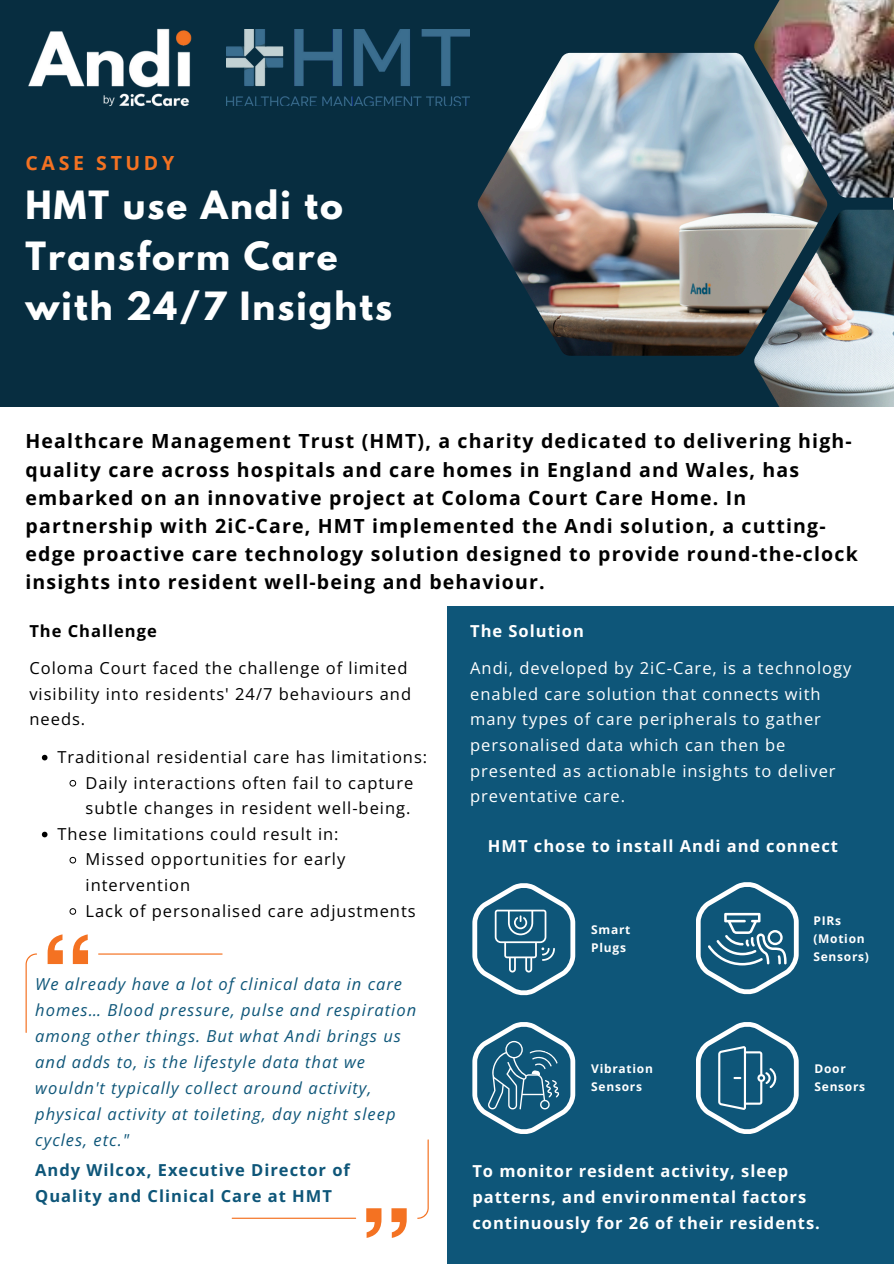
<style>
.page{position:relative;width:894px;height:1264px;background:#fff}
.page>*{position:absolute;margin:0;border:0;box-sizing:border-box;transform-origin:0 0}
.t1{font:700 34.5px/50.7px "League Spartan";letter-spacing:.06em;color:#fff}
.t2{font:700 19.5px/28.2px "Open Sans";letter-spacing:.06em;color:#000}
.t3{font:700 19.5px "Open Sans";letter-spacing:.185em;color:#f47222}
.t4{font:16.5px/25.7px "Open Sans";letter-spacing:.06em;color:#000}
.t5{font:italic 16.5px/26px "Open Sans";letter-spacing:.06em;color:#0e5679}
.t6{font:16.5px/25.7px "Open Sans";letter-spacing:.06em;color:#fff}
.t7{font:700 16.5px/25.8px "Open Sans";letter-spacing:.06em;color:#fff}
.t8{font:700 16.5px/26px "Open Sans";letter-spacing:.06em;color:#0e5679}
.t9{font:700 16.5px "Open Sans";letter-spacing:.06em;color:#000}
.t10{font:700 12px/18px "Open Sans";letter-spacing:.06em;color:#fff}
</style>
<div class="page">
<div style="left:0;top:0;width:892px;height:407px;background:#072d40"></div>
<img style="left:754px;top:0;width:139px;height:197px">
<img style="left:477px;top:53px;width:350px;height:303px">
<img style="left:753px;top:210px;width:140px;height:197px">
<img style="left:227px;top:29px;width:242px;height:77px">
<img style="left:28px;top:28px;width:199px;height:79px">
<svg style="left:893px;top:606px;width:1px;height:657px"></svg>
<div style="left:446px;top:606px;width:447px;height:657px;background:#0e5679"></div>
<svg style="left:472px;top:883px;width:103px;height:112px"></svg>
<svg style="left:696px;top:882px;width:102px;height:112px"></svg>
<svg style="left:696px;top:1022px;width:102px;height:112px"></svg>
<svg style="left:472px;top:1022px;width:103px;height:112px"></svg>
<hr style="left:98px;top:953px;width:124px;height:1px;background:#f47222">
<svg style="left:26px;top:953px;width:11px;height:79px"></svg>
<svg style="left:48px;top:934px;width:40px;height:30px"></svg>
<hr style="left:232px;top:1217px;width:124px;height:1px;background:#f47222">
<svg style="left:417px;top:1139px;width:11px;height:79px"></svg>
<svg style="left:366px;top:1208px;width:40px;height:29px"></svg>
<svg style="left:42px;top:754px;width:5px;height:6px"></svg>
<svg style="left:69px;top:780px;width:7px;height:6px"></svg>
<svg style="left:42px;top:831px;width:5px;height:6px"></svg>
<svg style="left:69px;top:856px;width:7px;height:7px"></svg>
<svg style="left:69px;top:908px;width:7px;height:7px"></svg>
<p class="t3" style="left:26px;top:149px;width:150px">CASE STUDY</p>
<h4 class="t1" style="left:26px;top:184px;width:368px">HMT use Andi to<br>Transform Care with 24/7 Insights</h4>
<h3 class="t2" style="left:26px;top:427px;width:833px">Healthcare Management Trust (HMT), a charity dedicated to delivering high&shy;quality care across hospitals and care homes in England and Wales, has embarked on an innovative project at Coloma Court Care Home. In partnership with 2iC-Care, HMT implemented the Andi solution, a cutting&shy;edge proactive care technology solution designed to provide round-the-clock insights into resident well-being and behaviour.</h3>
<h4 class="t9" style="left:29px;top:619px;width:129px">The Challenge</h4>
<p class="t4" style="left:29px;top:655px;width:383px">Coloma Court faced the challenge of limited visibility into residents' 24/7 behaviours and needs.</p>
<p class="t4" style="left:57px;top:743px;width:371px">Traditional residential care has limitations:</p>
<p class="t4" style="left:85px;top:769px;width:329px">Daily interactions often fail to capture subtle changes in resident well-being.</p>
<p class="t4" style="left:57px;top:820px;width:282px">These limitations could result in:</p>
<p class="t4" style="left:85px;top:846px;width:261px">Missed opportunities for early intervention</p>
<p class="t4" style="left:85px;top:897px;width:332px">Lack of personalised care adjustments</p>
<p class="t5" style="left:35px;top:970px;width:382px">We already have a lot of clinical data in care homes… Blood pressure, pulse and respiration among other things. But what Andi brings us and adds to, is the lifestyle data that we wouldn't typically collect around activity, physical activity at toileting, day night sleep cycles, etc."</p>
<p class="t8" style="left:35px;top:1156px;width:316px">Andy Wilcox, Executive Director of<br>Quality and Clinical Care at HMT</p>
<p class="t7" style="left:470px;top:617px;width:115px">The Solution</p>
<p class="t6" style="left:470px;top:655px;width:382px">Andi, developed by 2iC-Care, is a technology enabled care solution that connects with many types of care peripherals to gather personalised data which can then be presented as actionable insights to deliver preventative care.</p>
<h5 class="t7" style="left:488px;top:833px;width:351px">HMT chose to install Andi and connect</h5>
<p class="t10" style="left:591px;top:920px;width:41px">Smart<br>Plugs</p>
<p class="t10" style="left:591px;top:1059px;width:63px">Vibration<br>Sensors</p>
<p class="t10" style="left:813px;top:911px;width:29px">PIRs</p>
<p class="t10" style="left:813px;top:929px;width:57px">(Motion<br>Sensors)</p>
<p class="t10" style="left:814px;top:1059px;width:52px">Door<br>Sensors</p>
<p class="t7" style="left:472px;top:1158px;width:349px">To monitor resident activity, sleep patterns, and environmental factors continuously for 26 of their residents.</p>
</div>
